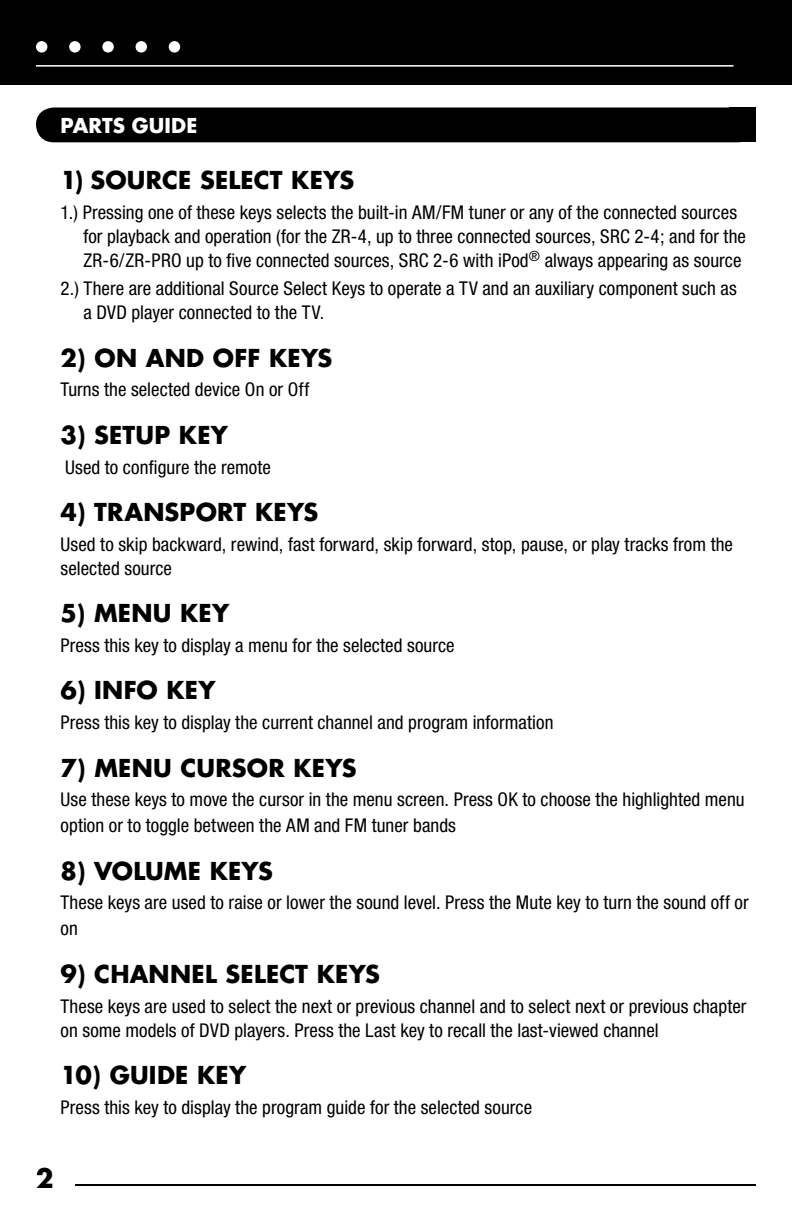
<style>
.page{position:relative;width:792px;height:1224px;background:#fff}
.page>*{position:absolute;margin:0;border:0;box-sizing:border-box;transform-origin:0 0}
.Page_numbers{font:700 26px "Futura Std";color:#000}
.Paragraph_headline_1{font:700 24px "Futura Std";letter-spacing:.01em;color:#000}
._3b__Headers_Reverse{font:700 20px "Futura Std";letter-spacing:.005em;color:#fff}
._3d__Paragraph_left_justified{font:condensed 19px/24px "Helvetica Neue LT Std";letter-spacing:.005em;color:#000}
</style>
<div class="page">
<div style="left:0;top:0;width:792px;height:85px;background:#000"></div>
<hr style="left:75px;top:1184px;width:681px;height:2px;background:#000">
<div style="left:36px;top:41px;width:11px;height:12px;background:#fff;border-radius:50%"></div>
<div style="left:69px;top:41px;width:12px;height:12px;background:#fff;border-radius:50%"></div>
<div style="left:102px;top:41px;width:12px;height:12px;background:#fff;border-radius:50%"></div>
<div style="left:136px;top:41px;width:11px;height:12px;background:#fff;border-radius:50%"></div>
<div style="left:169px;top:41px;width:11px;height:12px;background:#fff;border-radius:50%"></div>
<hr style="left:36px;top:65px;width:697px;height:2px;background:#fff">
<div style="left:36px;top:108px;width:693px;height:34px;background:#000"></div>
<div style="left:729px;top:108px;width:27px;height:34px;background:#000"></div>
<p class="_3b__Headers_Reverse" style="left:61px;top:112px;width:138px">PARTS GUIDE</p>
<p class="Paragraph_headline_1" style="left:61px;top:164px;width:295px">1) SOURCE SELECT KEYS</p>
<p class="_3d__Paragraph_left_justified" style="left:83px;top:200px;width:664px;text-indent:-23px">1.) Pressing one of these keys selects the built-in AM/FM tuner or any of the connected sources for playback and operation (for the ZR-4, up to three connected sources, SRC 2-4; and for the<br>ZR-6/ZR-PRO up to five connected sources, SRC 2-6 with iPod<sup>®</sup> always appearing as source</p>
<p class="_3d__Paragraph_left_justified" style="left:83px;top:276px;width:655px;text-indent:-23px">2.) There are additional Source Select Keys to operate a TV and an auxiliary component such as a DVD player connected to the TV.</p>
<p class="Paragraph_headline_1" style="left:61px;top:342px;width:273px">2) ON AND OFF KEYS</p>
<p class="_3d__Paragraph_left_justified" style="left:61px;top:378px;width:250px">Turns the selected device On or Off</p>
<p class="Paragraph_headline_1" style="left:61px;top:419px;width:169px">3) SETUP KEY</p>
<p class="_3d__Paragraph_left_justified" style="left:65px;top:455px;width:207px">Used to configure the remote</p>
<p class="Paragraph_headline_1" style="left:61px;top:496px;width:259px">4) TRANSPORT KEYS</p>
<p class="_3d__Paragraph_left_justified" style="left:61px;top:532px;width:674px">Used to skip backward, rewind, fast forward, skip forward, stop, pause, or play tracks from the selected source</p>
<p class="Paragraph_headline_1" style="left:61px;top:597px;width:170px">5) MENU KEY</p>
<p class="_3d__Paragraph_left_justified" style="left:61px;top:633px;width:396px">Press this key to display a menu for the selected source</p>
<p class="Paragraph_headline_1" style="left:61px;top:674px;width:156px">6) INFO KEY</p>
<p class="_3d__Paragraph_left_justified" style="left:61px;top:710px;width:494px">Press this key to display the current channel and program information</p>
<p class="Paragraph_headline_1" style="left:61px;top:752px;width:298px">7) MENU CURSOR KEYS</p>
<p class="_3d__Paragraph_left_justified" style="left:61px;top:786px;width:686px;line-height:26px">Use these keys to move the cursor in the menu screen. Press OK to choose the highlighted menu option or to toggle between the AM and FM tuner bands</p>
<p class="Paragraph_headline_1" style="left:61px;top:855px;width:214px">8) VOLUME KEYS</p>
<p class="_3d__Paragraph_left_justified" style="left:61px;top:890px;width:690px;line-height:26px">These keys are used to raise or lower the sound level. Press the Mute key to turn the sound off or on</p>
<p class="Paragraph_headline_1" style="left:61px;top:958px;width:321px">9) CHANNEL SELECT KEYS</p>
<p class="_3d__Paragraph_left_justified" style="left:61px;top:994px;width:687px">These keys are used to select the next or previous channel and to select next or previous chapter on some models of DVD players. Press the Last key to recall the last-viewed channel</p>
<p class="Paragraph_headline_1" style="left:61px;top:1059px;width:187px">10) GUIDE KEY</p>
<p class="_3d__Paragraph_left_justified" style="left:61px;top:1095px;width:473px">Press this key to display the program guide for the selected source</p>
<p class="Page_numbers" style="left:36px;top:1161px;width:19px">2</p>
</div>
